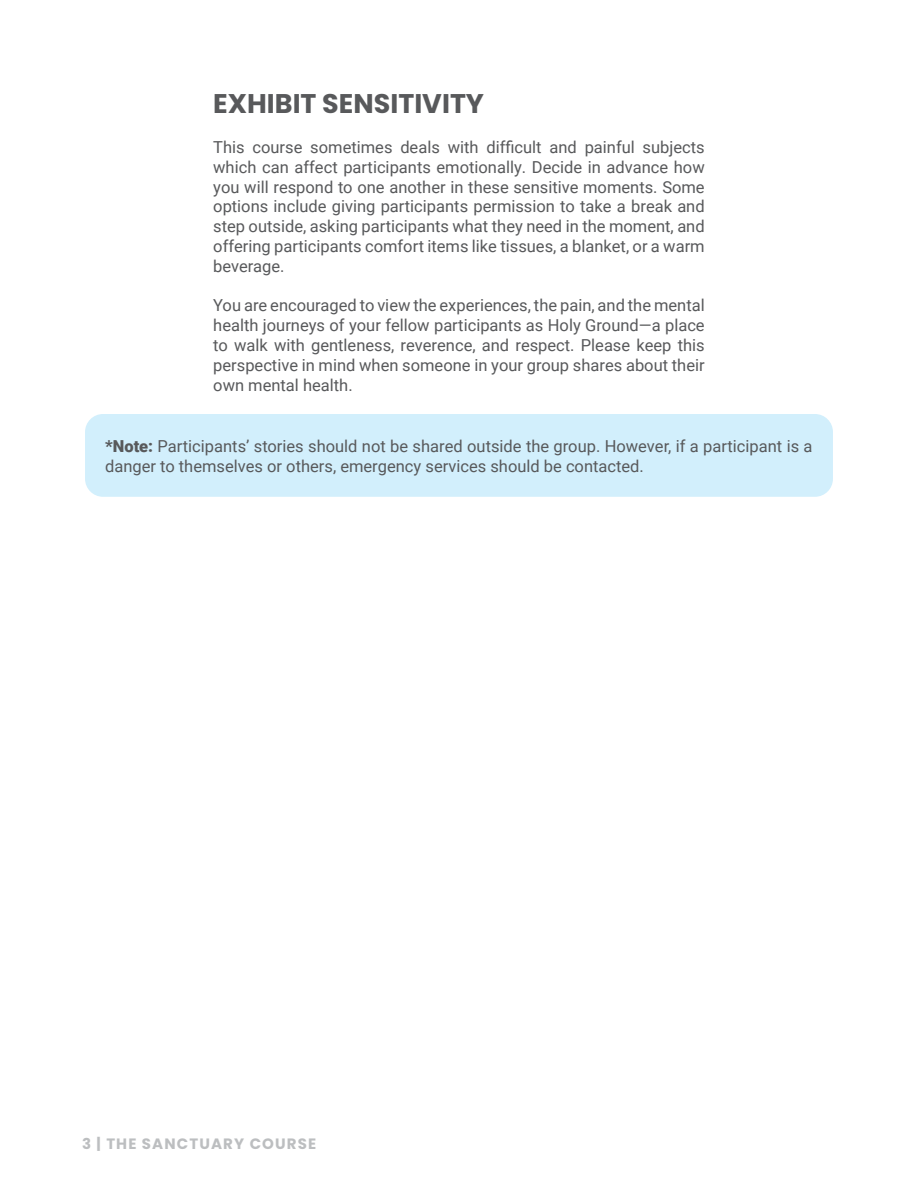
<style>
.page{position:relative;width:918px;height:1188px;background:#fff}
.page>*{position:absolute;margin:0;border:0;box-sizing:border-box;transform-origin:0 0}
.t1{font:700 27px "Poppins";color:#58595b}
.t2{font:16.5px/19.8px "Roboto";color:#58595b;text-align:justify}
.t3{font:700 15px "Poppins";letter-spacing:.075em;color:#bcbec0}
.s1{font-weight:900}
</style>
<div class="page">
<div style="left:85px;top:414px;width:748px;height:83px;background:#d2effc;border-radius:18px"></div>
<h1 class="t1" style="left:213px;top:88px;width:272px">EXHIBIT SENSITIVITY</h1>
<p class="t2" style="left:213px;top:137px;width:493px">This course sometimes deals with difficult and painful subjects which can affect participants emotionally. Decide in advance how you will respond to one another in these sensitive moments. Some options include giving participants permission to take a break and step outside, asking participants what they need in the moment, and offering participants comfort items like tissues, a blanket, or a warm beverage.</p>
<p class="t2" style="left:213px;top:295px;width:493px">You are encouraged to view the experiences, the pain, and the mental health journeys of your fellow participants as Holy Ground—a place to walk with gentleness, reverence, and respect. Please keep this perspective in mind when someone in your group shares about their own mental health.</p>
<p class="t2" style="left:105px;top:436px;width:709px"><span class="s1">*Note:</span> Participants’ stories should not be shared outside the group. However, if a participant is a danger to themselves or others, emergency services should be contacted.</p>
<p class="t3" style="left:82px;top:1135px;width:236px">3 | THE SANCTUARY COURSE</p>
</div>
